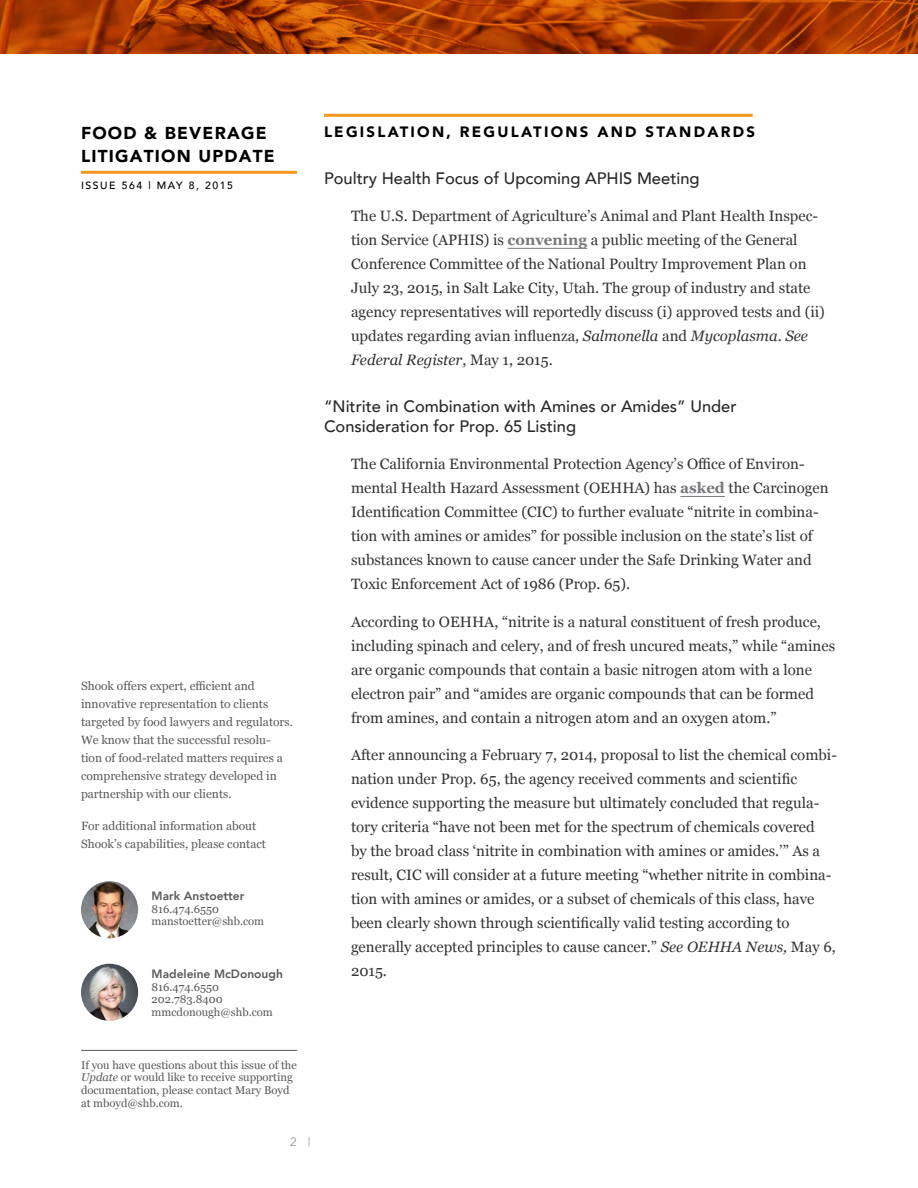
<style>
.page{position:relative;width:918px;height:1188px;background:#fff}
.page>*{position:absolute;margin:0;border:0;box-sizing:border-box;transform-origin:0 0}
.t1{font:900 17.25px/22.5px "Avenir";letter-spacing:.07em;color:#000}
.t2{font:500 16.5px/19.8px "Avenir";color:#292829}
.t3{font:15px/24px "Georgia";color:#333}
.t4{font:900 15px "Avenir";letter-spacing:.15em;color:#000}
.t5{font:12px/18px "Georgia";color:#58595b}
.t6{font:800 12px "Avenir";color:#58595b}
.t7{font:12px "Avenir";color:#939598}
.t8{font:11.25px/12.8px "Georgia";color:#58595b}
.t9{font:500 10.5px "Avenir";letter-spacing:.15em;color:#000}
.s1{font-family:"Georgia Pro";font-weight:700;color:#77787b}
.s2{font-style:italic}
</style>
<div class="page">
<hr style="left:81px;top:171px;width:216px;height:3px;background:#f8971d">
<svg style="left:0;top:0;width:918px;height:54px;background:#a83c02"></svg>
<hr style="left:324px;top:114px;width:429px;height:3px;background:#f8971d">
<hr style="left:508px;top:248px;width:79px;height:1px;background:#77787b">
<hr style="left:680px;top:496px;width:45px;height:1px;background:#77787b">
<hr style="left:81px;top:1050px;width:216px;height:1px;background:#58595b">
<img style="left:81px;top:881px;width:57px;height:57px;border-radius:29px">
<img style="left:81px;top:964px;width:57px;height:57px;border-radius:29px">
<p class="t1" style="left:81px;top:122px;width:195px">FOOD &amp; BEVERAGE<br>LITIGATION UPDATE</p>
<p class="t9" style="left:81px;top:176px;width:154px">ISSUE 564 | MAY 8, 2015</p>
<p class="t5" style="left:81px;top:676px;width:213px">Shook offers expert, efficient and innovative representation to clients targeted by food lawyers and regulators.<br>We know that the successful resolu&shy;tion of food-related matters requires a comprehensive strategy developed in partnership with our clients.</p>
<p class="t5" style="left:81px;top:816px;width:187px">For additional information about<br>Shook’s capabilities, please contact</p>
<p class="t6" style="left:152px;top:886px;width:94px">Mark Anstoetter</p>
<p class="t8" style="left:152px;top:902px;width:114px">816.474.6550 manstoetter@shb.com</p>
<p class="t6" style="left:152px;top:964px;width:133px">Madeleine McDonough</p>
<p class="t8" style="left:152px;top:980px;width:123px">816.474.6550<br>202.783.8400 mmcdonough@shb.com</p>
<p class="t4" style="left:324px;top:119px;width:433px">LEGISLATION, REGULATIONS AND STANDARDS</p>
<p class="t2" style="left:324px;top:167px;width:377px">Poultry Health Focus of Upcoming APHIS Meeting</p>
<p class="t3" style="left:351px;top:204px;width:475px">The U.S. Department of Agriculture’s Animal and Plant Health Inspec&shy;tion Service (APHIS) is <span class="s1">convening</span> a public meeting of the General Conference Committee of the National Poultry Improvement Plan on July 23, 2015, in Salt Lake City, Utah. The group of industry and state agency representatives will reportedly discuss (i) approved tests and (ii) updates regarding avian influenza, <span class="s2">Salmonella</span> and <span class="s2">Mycoplasma</span>. <span class="s2">See Federal Register</span>, May 1, 2015.</p>
<p class="t2" style="left:324px;top:396px;width:414px">“Nitrite in Combination with Amines or Amides” Under<br>Consideration for Prop. 65 Listing</p>
<p class="t3" style="left:351px;top:452px;width:479px">The California Environmental Protection Agency’s Office of Environ&shy;mental Health Hazard Assessment (OEHHA) has <span class="s1">asked</span> the Carcinogen Identification Committee (CIC) to further evaluate “nitrite in combina&shy;tion with amines or amides” for possible inclusion on the state’s list of substances known to cause cancer under the Safe Drinking Water and Toxic Enforcement Act of 1986 (Prop. 65).</p>
<p class="t3" style="left:351px;top:609px;width:486px">According to OEHHA, “nitrite is a natural constituent of fresh produce, including spinach and celery, and of fresh uncured meats,” while “amines are organic compounds that contain a basic nitrogen atom with a lone electron pair” and “amides are organic compounds that can be formed from amines, and contain a nitrogen atom and an oxygen atom.”</p>
<p class="t3" style="left:351px;top:743px;width:487px">After announcing a February 7, 2014, proposal to list the chemical combi&shy;nation under Prop. 65, the agency received comments and scientific evidence supporting the measure but ultimately concluded that regula&shy;tory criteria “have not been met for the spectrum of chemicals covered<br>by the broad class ‘nitrite in combination with amines or amides.’” As a result, CIC will consider at a future meeting “whether nitrite in combina&shy;tion with amines or amides, or a subset of chemicals of this class, have been clearly shown through scientifically valid testing according to generally accepted principles to cause cancer.” <span class="s2">See OEHHA News,</span> May 6, 2015.</p>
<p class="t8" style="left:81px;top:1058px;width:217px">If you have questions about this issue of the <span class="s2">Update</span> or would like to receive supporting documentation, please contact Mary Boyd at mboyd@shb.com.</p>
<p class="t7" style="left:290px;top:1135px;width:22px">2 |</p>
</div>
